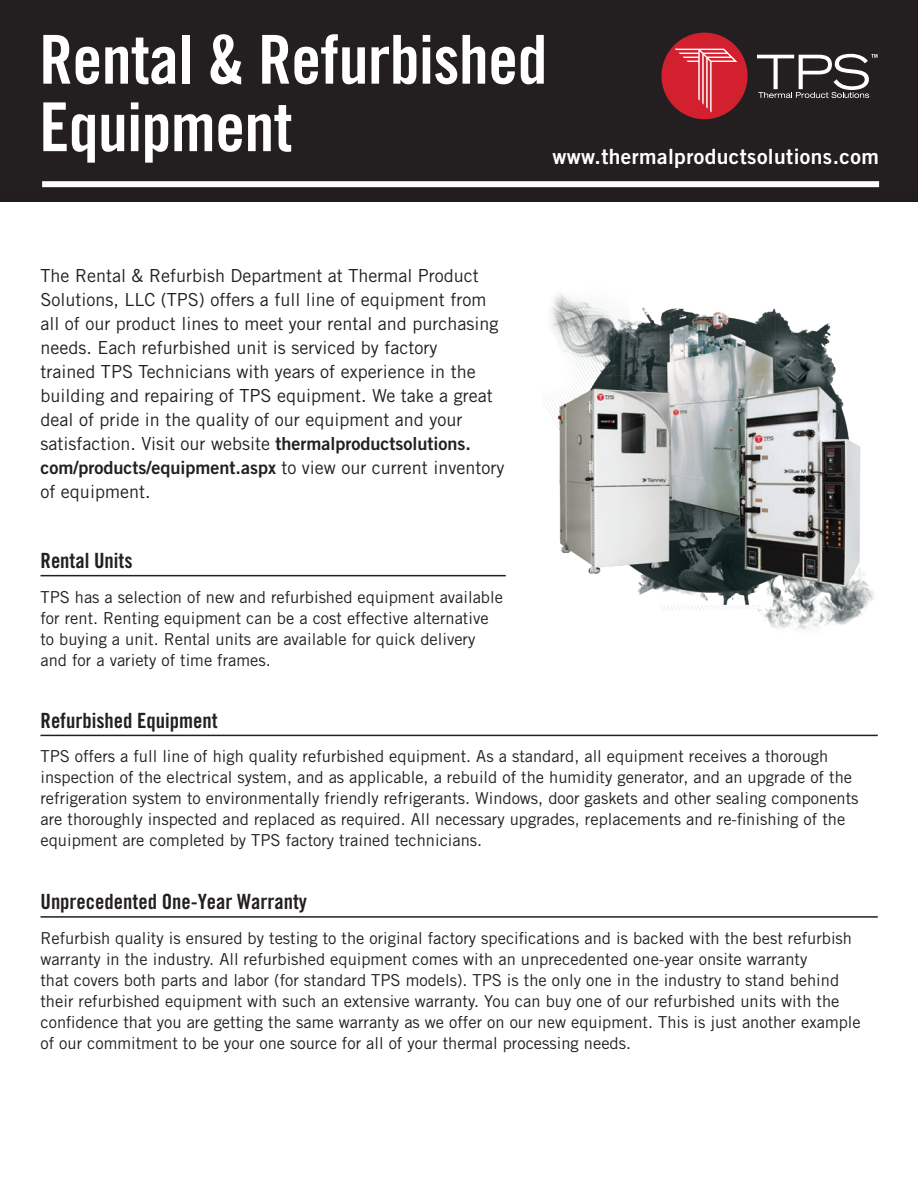
<style>
.page{position:relative;width:918px;height:1188px;background:#fff}
.page>*{position:absolute;margin:0;border:0;box-sizing:border-box;transform-origin:0 0}
.t1{font:67.5px/67.5px "Trade Gothic Bold Cond Twenty";letter-spacing:-.01em;color:#fff}
.t2{font:21px "Trade Gothic Bold Cond Twenty";color:#231f20}
.t3{font:21px "Trade Gothic Bold Two";letter-spacing:.02em;color:#fff}
.t4{font:18px/24px "Trade Gothic";color:#231f20}
.t5{font:18px "Trade Gothic Bold Two";color:#231f20}
.t6{font:16.5px/21px "Trade Gothic";color:#231f20}
.s1{font-family:"Trade Gothic Bold Two"}
.s2{font-family:"Trade Gothic"}
</style>
<div class="page">
<div style="left:0;top:0;width:918px;height:201px;background:#231f20"></div>
<hr style="left:40px;top:575px;width:466px;height:1px;background:#231f20">
<hr style="left:40px;top:735px;width:838px;height:1px;background:#231f20">
<hr style="left:40px;top:916px;width:838px;height:2px;background:#231f20">
<img style="left:543px;top:293px;width:331px;height:337px">
<div style="left:42px;top:181px;width:837px;height:6px;background:#fff"></div>
<div style="left:662px;top:33px;width:86px;height:86px;background:#d2202f;border-radius:50%"></div>
<svg style="left:675px;top:49px;width:62px;height:64px"></svg>
<svg style="left:757px;top:54px;width:120px;height:44px"></svg>
<div style="left:0;top:191px;width:918px;height:11px;background:#211d1e"></div>
<h1 class="t1" style="left:39px;top:25px;width:510px">Rental &amp; Refurbished<br>Equipment</h1>
<p class="t3" style="left:552px;top:143px;width:328px">www.thermalproductsolutions.com</p>
<p class="t4" style="left:40px;top:264px;width:459px">The Rental &amp; Refurbish Department at Thermal Product Solutions, LLC (TPS) offers a full line of equipment from all of our product lines to meet your rental and purchasing needs. Each refurbished unit is serviced by factory<br>trained TPS Technicians with years of experience in the building and repairing of TPS equipment. We take a great deal of pride in the quality of our equipment and your satisfaction. Visit our website <span class="s1">thermalproductsolutions.</span></p>
<p class="t5" style="left:40px;top:457px;width:465px">com/products/equipment.aspx <span class="s2">to view our current inventory</span></p>
<p class="t4" style="left:40px;top:480px;width:111px">of equipment.</p>
<p class="t2" style="left:40px;top:548px;width:94px">Rental Units</p>
<p class="t6" style="left:40px;top:586px;width:464px">TPS has a selection of new and refurbished equipment available for rent. Renting equipment can be a cost effective alternative to buying a unit. Rental units are available for quick delivery and for a variety of time frames.</p>
<p class="t2" style="left:40px;top:708px;width:179px">Refurbished Equipment</p>
<p class="t6" style="left:40px;top:746px;width:820px">TPS offers a full line of high quality refurbished equipment. As a standard, all equipment receives a thorough inspection of the electrical system, and as applicable, a rebuild of the humidity generator, and an upgrade of the refrigeration system to environmentally friendly refrigerants. Windows, door gaskets and other sealing components are thoroughly inspected and replaced as required. All necessary upgrades, replacements and re-finishing of the equipment are completed by TPS factory trained technicians.</p>
<p class="t2" style="left:40px;top:889px;width:268px">Unprecedented One-Year Warranty</p>
<p class="t6" style="left:40px;top:927px;width:822px">Refurbish quality is ensured by testing to the original factory specifications and is backed with the best refurbish warranty in the industry. All refurbished equipment comes with an unprecedented one-year onsite warranty<br>that covers both parts and labor (for standard TPS models). TPS is the only one in the industry to stand behind their refurbished equipment with such an extensive warranty. You can buy one of our refurbished units with the confidence that you are getting the same warranty as we offer on our new equipment. This is just another example of our commitment to be your one source for all of your thermal processing needs.</p>
</div>
